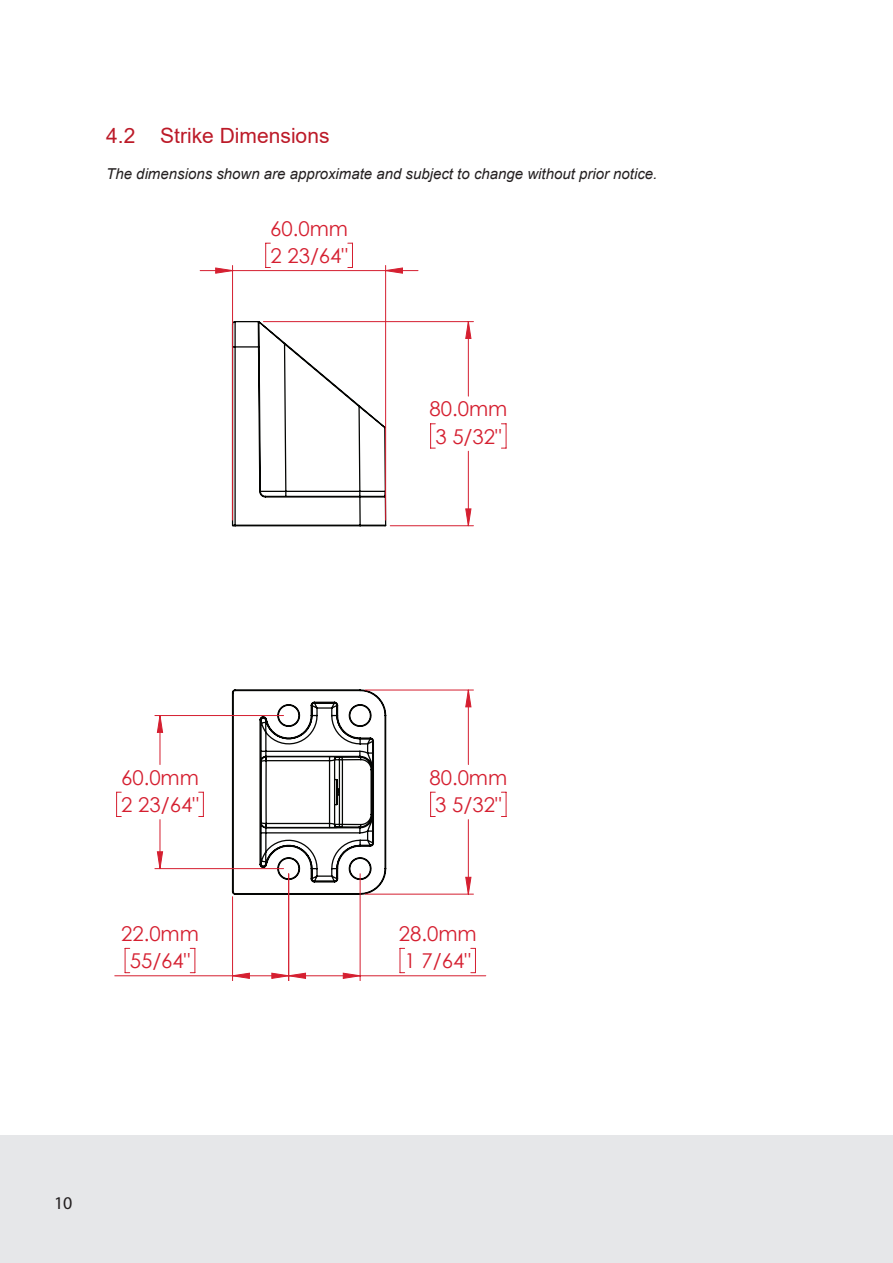
<style>
.page{position:relative;width:893px;height:1263px;background:#fff}
.page>*{position:absolute;margin:0;border:0;box-sizing:border-box;transform-origin:0 0}
.t1{font:21px "Arial";color:#bc1a28}
.t2{font:20.4px/27.5px "Century Gothic";color:#d51f30}
.t3{font:18px "Myriad Pro";color:#231f20}
.t4{font:italic 15px "Arial";color:#231f20}
</style>
<div class="page">
<div style="left:0;top:1135px;width:893px;height:128px;background:#e6e7e9"></div>
<svg style="left:125px;top:948px;width:5px;height:25px"></svg>
<hr style="left:232px;top:897px;width:1px;height:84px;background:#d51f30">
<hr style="left:115px;top:975px;width:118px;height:1px;background:#d51f30">
<svg style="left:501px;top:423px;width:6px;height:26px"></svg>
<hr style="left:263px;top:321px;width:210px;height:1px;background:#d51f30">
<hr style="left:390px;top:525px;width:83px;height:1px;background:#d51f30">
<svg style="left:501px;top:792px;width:6px;height:25px"></svg>
<hr style="left:365px;top:894px;width:108px;height:1px;background:#d51f30">
<hr style="left:365px;top:689px;width:108px;height:1px;background:#d51f30">
<svg style="left:471px;top:948px;width:5px;height:25px"></svg>
<hr style="left:288px;top:874px;width:1px;height:107px;background:#d51f30">
<hr style="left:360px;top:874px;width:1px;height:107px;background:#d51f30">
<hr style="left:360px;top:975px;width:126px;height:1px;background:#d51f30">
<svg style="left:116px;top:792px;width:5px;height:25px"></svg>
<hr style="left:155px;top:868px;width:129px;height:1px;background:#d51f30">
<hr style="left:155px;top:715px;width:129px;height:1px;background:#d51f30">
<hr style="left:385px;top:265px;width:1px;height:255px;background:#d51f30">
<hr style="left:232px;top:265px;width:1px;height:255px;background:#d51f30">
<hr style="left:386px;top:270px;width:32px;height:1px;background:#d51f30">
<hr style="left:200px;top:270px;width:33px;height:1px;background:#d51f30">
<svg style="left:232px;top:978px;width:58px;height:1px"></svg>
<svg style="left:157px;top:322px;width:314px;height:656px"></svg>
<svg style="left:215px;top:243px;width:188px;height:31px"></svg>
<p class="t1" style="left:106px;top:121px;width:225px">4.2 Strike Dimensions</p>
<p class="t4" style="left:106px;top:164px;width:553px">The dimensions shown are approximate and subject to change without prior notice.</p>
<p class="t2" style="left:270px;top:214px;width:79px">60.0mm<br>2 23/64"</p>
<p class="t2" style="left:429px;top:395px;width:79px">80.0mm<br>3 5/32"</p>
<p class="t2" style="left:121px;top:763px;width:79px">60.0mm<br>2 23/64"</p>
<p class="t2" style="left:121px;top:919px;width:79px;text-align:center">22.0mm<br>55/64"</p>
<p class="t3" style="left:54px;top:1192px;width:20px">10</p>
<p class="t2" style="left:429px;top:763px;width:79px">80.0mm<br>3 5/32"</p>
<p class="t2" style="left:399px;top:919px;width:79px">28.0mm<br>1 7/64"</p>
</div>
